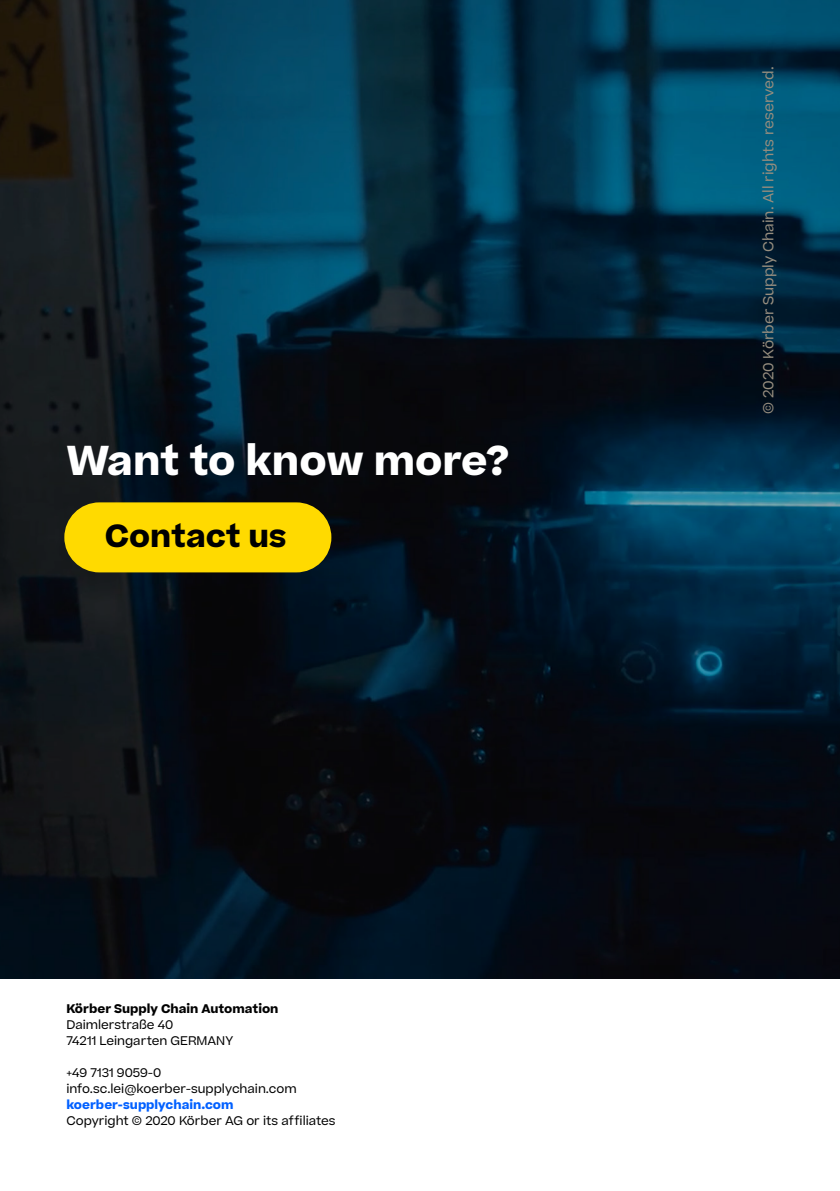
<style>
.page{position:relative;width:840px;height:1191px;background:#fff}
.page>*{position:absolute;margin:0;border:0;box-sizing:border-box;transform-origin:0 0}
.t1{font:700 40px "Koerber";color:#fff}
.t2{font:700 30.8px "Koerber";color:#000}
.t3{font:14px "Koerber";color:#978e7f}
.t4{font:12px/16px "Koerber";color:#000}
.t5{font:700 12px "Koerber";color:#000}
.t6{font:700 12px "Koerber";color:#0060ff}
</style>
<div class="page">
<img style="left:0;top:0;width:839px;height:978px">
<svg style="left:739px;top:0;width:100px;height:384px;background:#003c56"></svg>
<div style="left:64px;top:502px;width:267px;height:70px;background:#ffda00;border-radius:35px"></div>
<h1 class="t1" style="left:66px;top:432px;width:444px">Want to know more?</h1>
<h2 class="t2" style="left:105px;top:514px;width:183px">Contact us</h2>
<p class="t5" style="left:66px;top:1000px;width:213px">Körber Supply Chain Automation</p>
<p class="t4" style="left:66px;top:1016px;width:168px">Daimlerstraße 40<br>74211 Leingarten GERMANY</p>
<p class="t4" style="left:66px;top:1064px;width:231px">+49 7131 9059-0 info.sc.lei@koerber-supplychain.com</p>
<p class="t6" style="left:66px;top:1096px;width:169px">koerber-supplychain.com</p>
<p class="t4" style="left:66px;top:1112px;width:270px">Copyright © 2020 Körber AG or its affiliates</p>
<p class="t3" style="left:758px;top:413px;width:349px;rotate:-90deg">© 2020 Körber Supply Chain. All rights reserved.</p>
</div>
